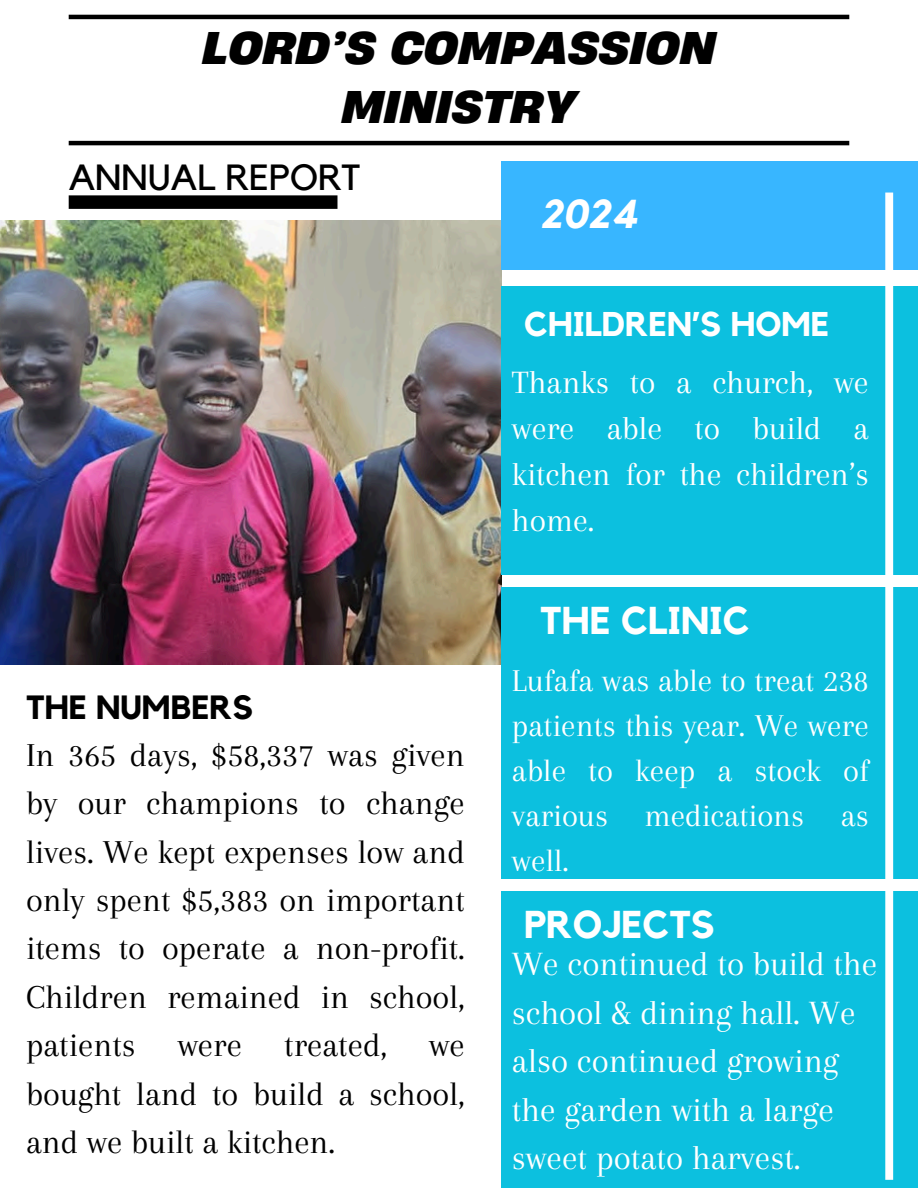
<style>
.page{position:relative;width:918px;height:1188px;background:#fff}
.page>*{position:absolute;margin:0;border:0;box-sizing:border-box;transform-origin:0 0}
.t1{font:italic 700 43.05px/59.7px "Heading Now 76";color:#000;text-align:center}
.t2{font:italic 700 40.2px "Kollektif";color:#fff}
.t3{font:700 38.7px "Kollektif";color:#fff}
.t4{font:36.3px "Kollektif";color:#000}
.t5{font:35.25px/48.4px "Arapey";color:#fff}
.t6{font:34.65px/48.3px "Arapey";color:#000;text-align:justify}
.t7{font:700 34.2px "Kollektif";color:#fff}
.t8{font:33.75px/46.2px "Arapey";color:#fff;text-align:justify}
.t9{font:700 33.45px "Kollektif";color:#000}
.t10{font:32.85px/45px "Arapey";color:#fff;text-align:justify}
</style>
<div class="page">
<img style="left:0;top:220px;width:502px;height:445px">
<div style="left:69px;top:195px;width:268px;height:14px;background:#000"></div>
<div style="left:501px;top:161px;width:417px;height:109px;background:#38b6ff"></div>
<div style="left:501px;top:286px;width:417px;height:289px;background:#0cc0df"></div>
<div style="left:501px;top:587px;width:417px;height:292px;background:#0cc0df"></div>
<div style="left:501px;top:891px;width:417px;height:297px;background:#0cc0df"></div>
<div style="left:885px;top:193px;width:8px;height:987px;background:#fff"></div>
<hr style="left:69px;top:15px;width:780px;height:4px;background:#000">
<hr style="left:69px;top:141px;width:780px;height:4px;background:#000">
<p class="t1" style="left:202px;top:17px;width:515px">LORD’S COMPASSION<br>MINISTRY</p>
<h1 class="t4" style="left:69px;top:161px;width:294px">ANNUAL REPORT</h1>
<p class="t2" style="left:540px;top:195px;width:99px">2024</p>
<h3 class="t7" style="left:524px;top:309px;width:307px">CHILDREN’S HOME</h3>
<h5 class="t8" style="left:512px;top:359px;width:358px">Thanks to a church, we were able to build a kitchen for the children’s home.</h5>
<h1 class="t9" style="left:26px;top:692px;width:228px">THE NUMBERS</h1>
<p class="t6" style="left:26px;top:731px;width:440px">In 365 days, $58,337 was given by our champions to change lives. We kept expenses low and only spent $5,383 on important items to operate a non-profit.<br>Children remained in school, patients were treated, we bought land to build a school, and we built a kitchen.</p>
<p class="t3" style="left:540px;top:603px;width:211px">THE CLINIC</p>
<p class="t10" style="left:512px;top:658px;width:358px">Lufafa was able to treat 238 patients this year. We were able to keep a stock of various medications as well.</p>
<p class="t3" style="left:524px;top:907px;width:192px">PROJECTS</p>
<h5 class="t5" style="left:512px;top:940px;width:367px">We continued to build the school &amp; dining hall. We also continued growing the garden with a large sweet potato harvest.</h5>
</div>
